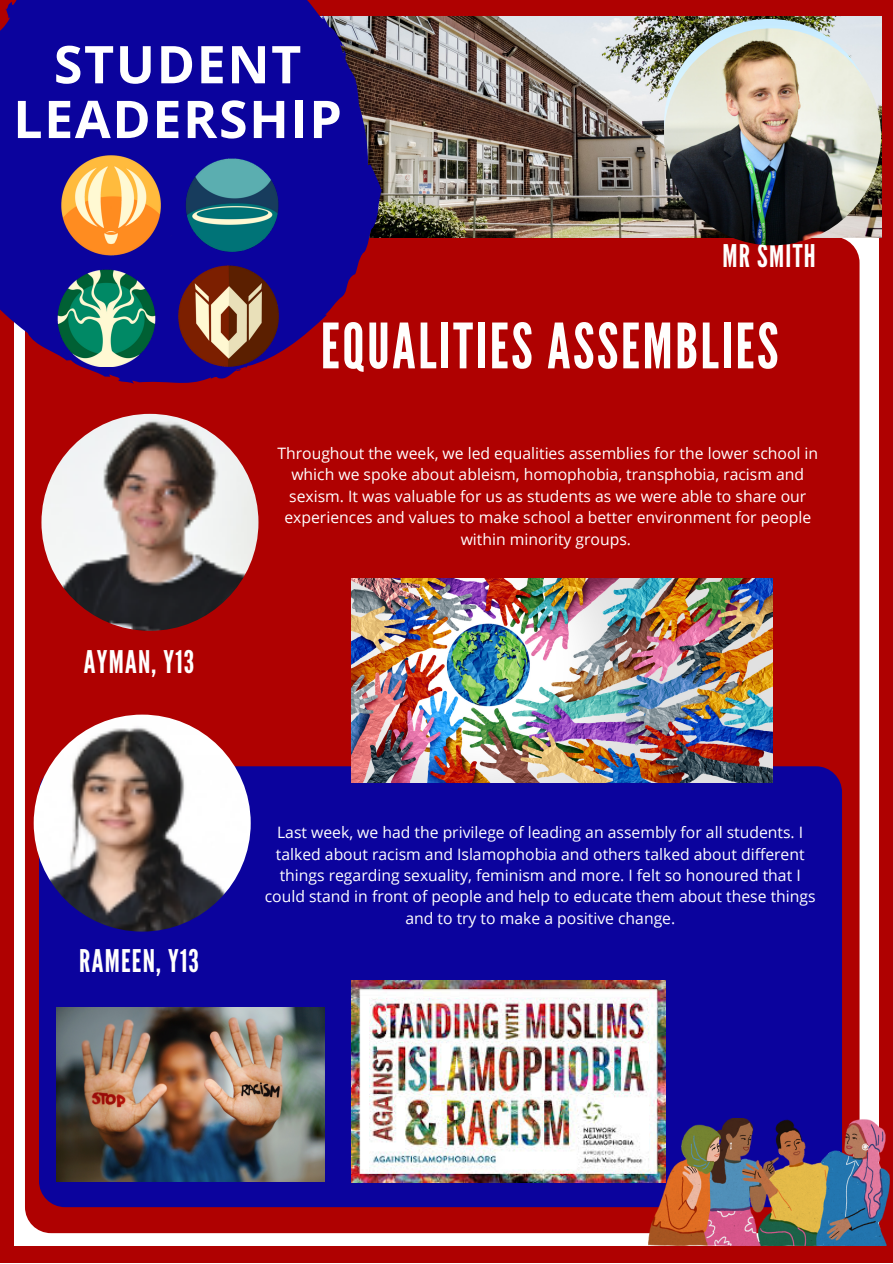
<style>
.page{position:relative;width:893px;height:1264px;background:#fff}
.page>*{position:absolute;margin:0;border:0;box-sizing:border-box;transform-origin:0 0}
.t1{font:62.25px "League Gothic";letter-spacing:.04em;color:#fffefd}
.t2{font:700 52.05px/54.8px "Open Sans";letter-spacing:.03em;color:#fff;text-align:center}
.t3{font:31.2px "League Gothic";letter-spacing:.04em;color:#fffefd}
.t4{font:15.75px/21.3px "Open Sans";color:#fff;text-align:center}
</style>
<div class="page">
<div style="left:0;top:0;width:892px;height:1262px;background:#af0101"></div>
<div style="left:14px;top:17px;width:865px;height:1228px;background:#fff"></div>
<div style="left:25px;top:237px;width:834px;height:996px;background:#af0101;border-radius:26px"></div>
<img style="left:382px;top:17px;width:499px;height:220px">
<svg style="left:0;top:0;width:382px;height:384px;background:#270883"></svg>
<svg style="left:342px;top:44px;width:3px;height:4px"></svg>
<img style="left:664px;top:19px;width:209px;height:210px;border-radius:50%">
<img style="left:41px;top:151px;width:139px;height:108px">
<img style="left:41px;top:267px;width:122px;height:100px">
<img style="left:163px;top:264px;width:135px;height:105px">
<img style="left:170px;top:156px;width:129px;height:97px">
<img style="left:664px;top:28px;width:216px;height:217px;border-radius:50%">
<img style="left:41px;top:414px;width:217px;height:217px;border-radius:50%">
<div style="left:39px;top:766px;width:803px;height:441px;background:#0b039d;border-radius:26px"></div>
<img style="left:34px;top:714px;width:217px;height:217px;border-radius:50%">
<img style="left:648px;top:1117px;width:241px;height:127px">
<img style="left:351px;top:578px;width:421px;height:205px">
<img style="left:57px;top:1007px;width:267px;height:174px">
<img style="left:351px;top:980px;width:314px;height:202px">
<h2 class="t2" style="left:13px;top:36px;width:330px">STUDENT<br>LEADERSHIP</h2>
<h3 class="t3" style="left:722px;top:238px;width:95px">MR SMITH</h3>
<h1 class="t1" style="left:320px;top:310px;width:459px">EQUALITIES ASSEMBLIES</h1>
<h3 class="t3" style="left:84px;top:643px;width:112px">AYMAN, Y13</h3>
<h3 class="t3" style="left:79px;top:943px;width:121px">RAMEEN, Y13</h3>
<p class="t4" style="left:277px;top:442px;width:542px">Throughout the week, we led equalities assemblies for the lower school in which we spoke about ableism, homophobia, transphobia, racism and sexism. It was valuable for us as students as we were able to share our experiences and values to make school a better environment for people within minority groups.</p>
<p class="t4" style="left:265px;top:821px;width:552px">Last week, we had the privilege of leading an assembly for all students. I talked about racism and Islamophobia and others talked about different things regarding sexuality, feminism and more. I felt so honoured that I could stand in front of people and help to educate them about these things and to try to make a positive change.</p>
</div>
